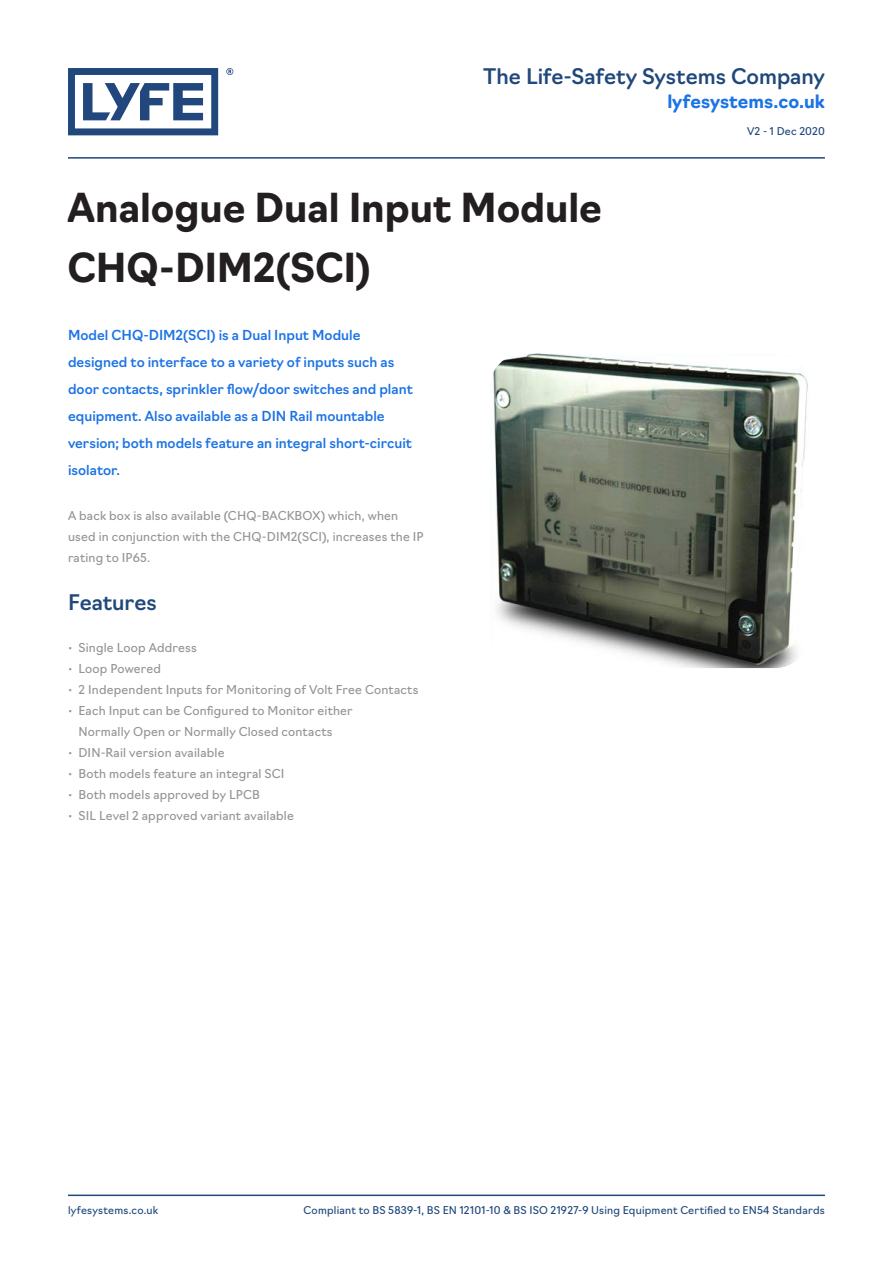
<style>
.page{position:relative;width:893px;height:1263px;background:#fff}
.page>*{position:absolute;margin:0;border:0;box-sizing:border-box;transform-origin:0 0}
.t1{font:700 39px "Navigo";color:#231f20}
.t2{font:500 21px "Navigo";color:#20487c}
.t3{font:700 18px "Navigo";color:#1c73e5}
.t4{font:500 13.5px/27px "Navigo";color:#1c73e5}
.t5{font:12px/21px "Navigo";letter-spacing:.015em;color:#939598}
.t6{font:10.5px "Navigo";letter-spacing:.02em;color:#20487c}
</style>
<div class="page">
<img style="left:493px;top:353px;width:315px;height:315px">
<hr style="left:68px;top:157px;width:757px;height:2px;background:#20487c">
<hr style="left:68px;top:1194px;width:757px;height:2px;background:#20487c">
<svg style="left:68px;top:68px;width:150px;height:67px"></svg>
<svg style="left:226px;top:68px;width:7px;height:7px"></svg>
<p class="t2" style="left:483px;top:60px;width:343px">The Life-Safety Systems Company</p>
<p class="t3" style="left:667px;top:87px;width:159px">lyfesystems.co.uk</p>
<p class="t6" style="left:747px;top:123px;width:79px">V2 - 1 Dec 2020</p>
<p class="t1" style="left:68px;top:177px;width:536px">Analogue Dual Input Module</p>
<p class="t1" style="left:68px;top:237px;width:305px">CHQ-DIM2(SCI)</p>
<p class="t4" style="left:68px;top:320px;width:346px">Model CHQ-DIM2(SCI) is a Dual Input Module designed to interface to a variety of inputs such as door contacts, sprinkler flow/door switches and plant equipment. Also available as a DIN Rail mountable version; both models feature an integral short-circuit isolator.</p>
<p class="t5" style="left:68px;top:504px;width:357px">A back box is also available (CHQ-BACKBOX) which, when used in conjunction with the CHQ-DIM2(SCI), increases the IP rating to IP65.</p>
<p class="t2" style="left:68px;top:585px;width:90px">Features</p>
<p class="t5" style="left:68px;top:636px;width:130px">• Single Loop Address</p>
<p class="t5" style="left:68px;top:657px;width:95px">• Loop Powered</p>
<p class="t5" style="left:68px;top:678px;width:352px">• 2 Independent Inputs for Monitoring of Volt Free Contacts</p>
<p class="t5" style="left:78px;top:699px;width:276px;text-indent:-10px">• Each Input can be Configured to Monitor either<br>Normally Open or Normally Closed contacts</p>
<p class="t5" style="left:68px;top:741px;width:158px">• DIN-Rail version available</p>
<p class="t5" style="left:68px;top:762px;width:218px">• Both models feature an integral SCI</p>
<p class="t5" style="left:68px;top:783px;width:193px">• Both models approved by LPCB</p>
<p class="t5" style="left:68px;top:804px;width:227px">• SIL Level 2 approved variant available</p>
<p class="t6" style="left:68px;top:1202px;width:92px">lyfesystems.co.uk</p>
<p class="t6" style="left:304px;top:1202px;width:523px">Compliant to BS 5839-1, BS EN 12101-10 &amp; BS ISO 21927-9 Using Equipment Certified to EN54 Standards</p>
</div>
